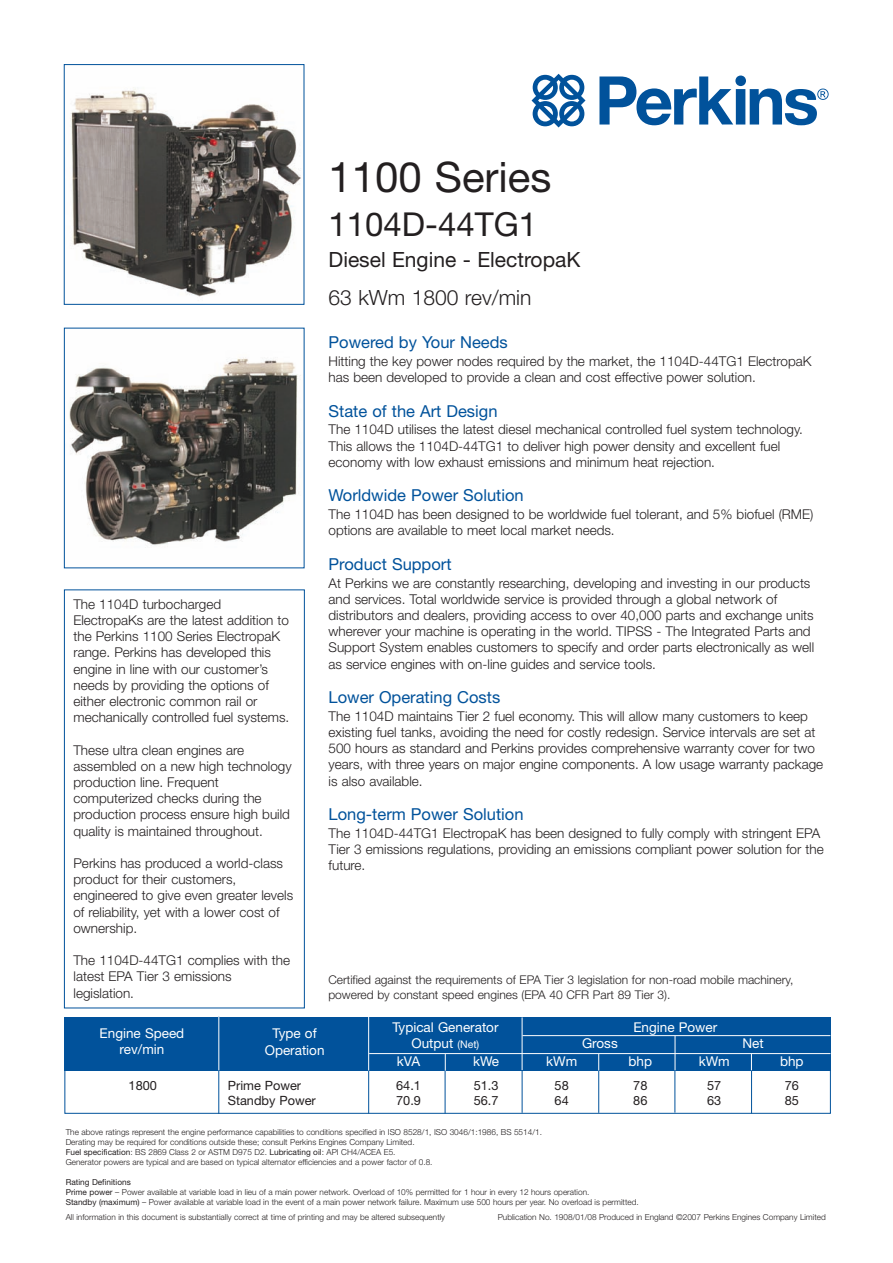
<style>
.page{position:relative;width:893px;height:1263px;background:#fff}
.page>*{position:absolute;margin:0;border:0;box-sizing:border-box;transform-origin:0 0}
.t1{font:42px "Helvetica Neue";color:#231f20}
.t2{font:33px "Helvetica Neue";color:#231f20}
.t3{font:21px "Helvetica Neue";color:#231f20}
.t4{font:300 21px "Helvetica Neue";color:#231f20}
.t5{font:16.5px "Helvetica Neue";color:#01529b}
.t6{font:300 13.5px/16.2px "Helvetica Neue";color:#231f20}
.t7{font:13.5px/16.5px "Helvetica Neue";color:#fff;text-align:center}
.t8{font:12.75px "Helvetica Neue";color:#231f20}
.t9{font:300 12px/14.4px "Helvetica Neue";color:#231f20}
.t10{font:300 8.25px/9.9px "Helvetica Neue";color:#231f20}
.s1{font-size:10.5px}
.s2{font-weight:400}
</style>
<div class="page">
<svg style="left:531px;top:74px;width:54px;height:53px"></svg>
<svg style="left:599px;top:76px;width:230px;height:49px"></svg>
<img style="left:70px;top:87px;width:231px;height:210px">
<div style="left:64px;top:64px;width:240px;height:241px;border:1px solid #01529b"></div>
<img style="left:69px;top:358px;width:232px;height:188px">
<div style="left:64px;top:589px;width:241px;height:419px;border:1px solid #01529b"></div>
<div style="left:64px;top:1017px;width:767px;height:54px;background:#01529b"></div>
<div style="left:64px;top:1021px;width:767px;height:93px;border:1px solid #01529b"></div>
<hr style="left:674px;top:1053px;width:1px;height:59px;background:#01529b">
<hr style="left:368px;top:1017px;width:1px;height:96px;background:#01529b">
<hr style="left:522px;top:1053px;width:1px;height:60px;background:#01529b">
<hr style="left:218px;top:1017px;width:1px;height:97px;background:#01529b">
<hr style="left:675px;top:1036px;width:1px;height:34px;background:#fff">
<hr style="left:522px;top:1017px;width:1px;height:53px;background:#fff">
<hr style="left:368px;top:1016px;width:1px;height:54px;background:#fff">
<hr style="left:218px;top:1016px;width:1px;height:54px;background:#fff">
<hr style="left:445px;top:1053px;width:1px;height:60px;background:#01529b">
<hr style="left:598px;top:1053px;width:1px;height:60px;background:#01529b">
<hr style="left:751px;top:1053px;width:1px;height:60px;background:#01529b">
<hr style="left:522px;top:1035px;width:308px;height:1px;background:#fff">
<hr style="left:369px;top:1053px;width:461px;height:1px;background:#fff">
<svg style="left:445px;top:1054px;width:1px;height:17px"></svg>
<svg style="left:598px;top:1054px;width:1px;height:16px"></svg>
<svg style="left:751px;top:1054px;width:1px;height:16px"></svg>
<p class="t6" style="left:73px;top:597px;width:217px">The 1104D turbocharged ElectropaKs are the latest addition to the Perkins 1100 Series ElectropaK range. Perkins has developed this engine in line with our customer’s needs by providing the options of either electronic common rail or mechanically controlled fuel systems.</p>
<p class="t6" style="left:73px;top:743px;width:220px">These ultra clean engines are assembled on a new high technology production line. Frequent computerized checks during the production process ensure high build quality is maintained throughout.</p>
<p class="t6" style="left:73px;top:856px;width:221px">Perkins has produced a world-class product for their customers, engineered to give even greater levels of reliability, yet with a lower cost of ownership.</p>
<p class="t6" style="left:73px;top:953px;width:218px">The 1104D-44TG1 complies with the latest EPA Tier 3 emissions legislation.</p>
<h1 class="t1" style="left:329px;top:162px;width:224px">1100 Series</h1>
<h2 class="t2" style="left:329px;top:212px;width:210px">1104D-44TG1</h2>
<h3 class="t3" style="left:329px;top:252px;width:253px">Diesel Engine - ElectropaK</h3>
<h3 class="t4" style="left:329px;top:290px;width:204px">63 kWm 1800 rev/min</h3>
<p class="t5" style="left:329px;top:337px;width:181px">Powered by Your Needs</p>
<p class="t6" style="left:329px;top:354px;width:484px">Hitting the key power nodes required by the market, the 1104D-44TG1 ElectropaK has been developed to provide a clean and cost effective power solution.</p>
<p class="t5" style="left:329px;top:405px;width:170px">State of the Art Design</p>
<p class="t6" style="left:329px;top:423px;width:476px">The 1104D utilises the latest diesel mechanical controlled fuel system technology.<br>This allows the 1104D-44TG1 to deliver high power density and excellent fuel economy with low exhaust emissions and minimum heat rejection.</p>
<p class="t5" style="left:329px;top:490px;width:197px">Worldwide Power Solution</p>
<p class="t6" style="left:329px;top:507px;width:486px">The 1104D has been designed to be worldwide fuel tolerant, and 5% biofuel (RME) options are available to meet local market needs.</p>
<p class="t5" style="left:329px;top:558px;width:125px">Product Support</p>
<p class="t6" style="left:328px;top:576px;width:487px">At Perkins we are constantly researching, developing and investing in our products and services. Total worldwide service is provided through a global network of distributors and dealers, providing access to over 40,000 parts and exchange units wherever your machine is operating in the world. TIPSS - The Integrated Parts and Support System enables customers to specify and order parts electronically as well as service engines with on-line guides and service tools.</p>
<p class="t5" style="left:329px;top:691px;width:173px">Lower Operating Costs</p>
<p class="t6" style="left:329px;top:709px;width:496px">The 1104D maintains Tier 2 fuel economy. This will allow many customers to keep existing fuel tanks, avoiding the need for costly redesign. Service intervals are set at 500 hours as standard and Perkins provides comprehensive warranty cover for two years, with three years on major engine components. A low usage warranty package is also available.</p>
<p class="t5" style="left:329px;top:808px;width:196px">Long-term Power Solution</p>
<p class="t6" style="left:329px;top:826px;width:497px">The 1104D-44TG1 ElectropaK has been designed to fully comply with stringent EPA<br>Tier 3 emissions regulations, providing an emissions compliant power solution for the future.</p>
<p class="t9" style="left:328px;top:974px;width:466px">Certified against the requirements of EPA Tier 3 legislation for non-road mobile machinery, powered by constant speed engines (EPA 40 CFR Part 89 Tier 3).</p>
<p class="t7" style="left:100px;top:1026px;width:86px">Engine Speed rev/min</p>
<p class="t7" style="left:265px;top:1026px;width:61px">Type of<br>Operation</p>
<p class="t7" style="left:392px;top:1020px;width:108px">Typical Generator</p>
<p class="t7" style="left:633px;top:1020px;width:85px">Engine Power</p>
<p class="t7" style="left:411px;top:1036px;width:69px">Output <span class="s1">(Net)</span></p>
<p class="t7" style="left:582px;top:1036px;width:37px">Gross</p>
<p class="t7" style="left:742px;top:1036px;width:23px">Net</p>
<p class="t7" style="left:397px;top:1054px;width:25px">kVA</p>
<p class="t7" style="left:473px;top:1054px;width:27px">kWe</p>
<p class="t7" style="left:546px;top:1054px;width:33px">kWm</p>
<p class="t7" style="left:629px;top:1054px;width:25px">bhp</p>
<p class="t7" style="left:699px;top:1054px;width:33px">kWm</p>
<p class="t7" style="left:780px;top:1054px;width:25px">bhp</p>
<p class="t8" style="left:129px;top:1081px;width:30px">1800</p>
<p class="t8" style="left:228px;top:1081px;width:75px">Prime Power</p>
<p class="t8" style="left:396px;top:1081px;width:26px">64.1</p>
<p class="t8" style="left:474px;top:1081px;width:26px">51.3</p>
<p class="t8" style="left:555px;top:1081px;width:16px">58</p>
<p class="t8" style="left:633px;top:1081px;width:16px">78</p>
<p class="t8" style="left:707px;top:1081px;width:16px">57</p>
<p class="t8" style="left:785px;top:1081px;width:16px">76</p>
<p class="t8" style="left:228px;top:1096px;width:89px">Standby Power</p>
<p class="t8" style="left:396px;top:1096px;width:26px">70.9</p>
<p class="t8" style="left:474px;top:1096px;width:26px">56.7</p>
<p class="t8" style="left:555px;top:1096px;width:16px">64</p>
<p class="t8" style="left:633px;top:1096px;width:16px">86</p>
<p class="t8" style="left:707px;top:1096px;width:16px">63</p>
<p class="t8" style="left:785px;top:1096px;width:16px">85</p>
<p class="t10" style="left:66px;top:1128px;width:478px">The above ratings represent the engine performance capabilities to conditions specified in ISO 8528/1, ISO 3046/1:1986, BS 5514/1.<br>Derating may be required for conditions outside these; consult Perkins Engines Company Limited.<br><span class="s2">Fuel specification</span>: BS 2869 Class 2 or ASTM D975 D2. <span class="s2">Lubricating oil</span>: API CH4/ACEA E5.<br>Generator powers are typical and are based on typical alternator efficiencies and a power factor of 0.8.</p>
<p class="t10" style="left:66px;top:1177px;width:575px"><span class="s2">Rating Definitions<br>Prime power</span> – Power available at variable load in lieu of a main power network. Overload of 10% permitted for 1 hour in every 12 hours operation.<br><span class="s2">Standby (maximum)</span> – Power available at variable load in the event of a main power network failure. Maximum use 500 hours per year. No overload is permitted.</p>
<p class="t10" style="left:66px;top:1213px;width:381px">All information in this document is substantially correct at time of printing and may be altered subsequently</p>
<p class="t10" style="left:498px;top:1213px;width:330px">Publication No. 1908/01/08 Produced in England ©2007 Perkins Engines Company Limited</p>
</div>
